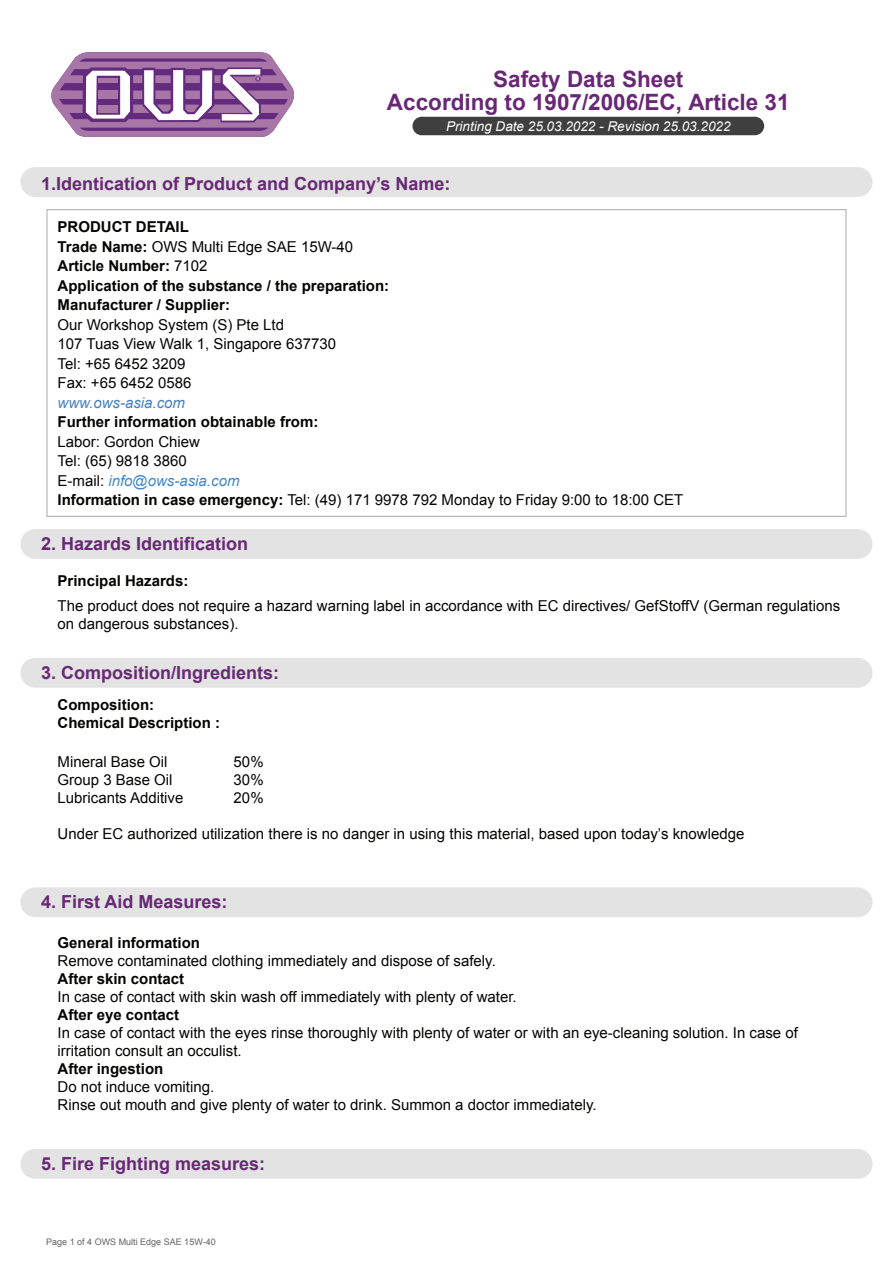
<style>
.page{position:relative;width:893px;height:1263px;background:#fff}
.page>*{position:absolute;margin:0;border:0;box-sizing:border-box;transform-origin:0 0}
.t1{font:700 22.5px/22.5px "Arial";color:#682875;text-align:center}
.t2{font:700 18px "Arial";color:#682875}
.t3{font:15px/18px "Arial";color:#040503}
.t4{font:700 15px/19.5px "Arial";color:#040503}
.t5{font:italic 15px "Arial";color:#4881c3}
.t6{font:italic 13.5px "Arial";color:#fff}
.t7{font:9px "Arial";color:#636263}
.s1{font-weight:400}
.s2{font-style:italic;color:#4389c8}
.s3{font-weight:700}
</style>
<div class="page">
<div style="left:20px;top:658px;width:852px;height:30px;background:#e2e3e2;border-radius:15px"></div>
<div style="left:20px;top:887px;width:852px;height:30px;background:#e2e3e2;border-radius:15px"></div>
<div style="left:20px;top:1149px;width:852px;height:30px;background:#e2e3e2;border-radius:15px"></div>
<div style="left:20px;top:529px;width:852px;height:30px;background:#e2e3e2;border-radius:15px"></div>
<div style="left:412px;top:117px;width:352px;height:18px;background:#3f3f3f;border-radius:9px"></div>
<svg style="left:51px;top:52px;width:243px;height:85px"></svg>
<div style="left:20px;top:167px;width:852px;height:30px;background:#e2e3e2;border-radius:15px"></div>
<h1 class="t1" style="left:387px;top:69px;width:404px">Safety Data Sheet<br>According to 1907/2006/EC, Article 31</h1>
<p class="t6" style="left:446px;top:117px;width:286px">Printing Date 25.03.2022 - Revision 25.03.2022</p>
<p class="t2" style="left:41px;top:172px;width:411px">1.Identication of Product and Company’s Name:</p>
<p class="t4" style="left:58px;top:218px;width:333px">PRODUCT DETAIL<br>Trade Name: <span class="s1">OWS Multi Edge SAE 15W-40<br></span>Article Number: <span class="s1">7102<br></span>Application of the substance / the preparation:<br>Manufacturer / Supplier:</p>
<p class="t3" style="left:58px;top:315px;width:280px;line-height:19.5px">Our Workshop System (S) Pte Ltd<br>107 Tuas View Walk 1, Singapore 637730<br>Tel: +65 6452 3209<br>Fax: +65 6452 0586</p>
<p class="t5" style="left:58px;top:393px;width:129px">www.ows-asia.com</p>
<p class="t4" style="left:58px;top:413px;width:262px">Further information obtainable from:</p>
<p class="t3" style="left:58px;top:432px;width:627px;line-height:19.5px">Labor: Gordon Chiew<br>Tel: (65) 9818 3860<br>E-mail: <span class="s2">info@ows-asia.com<br></span><span class="s3">Information in case emergency:</span> Tel: (49) 171 9978 792 Monday to Friday 9:00 to 18:00 CET</p>
<p class="t2" style="left:41px;top:532px;width:209px">2. Hazards Identification</p>
<p class="t4" style="left:58px;top:571px;width:132px">Principal Hazards:</p>
<p class="t3" style="left:58px;top:597px;width:784px">The product does not require a hazard warning label in accordance with EC directives/ GefStoffV (German regulations on dangerous substances).</p>
<p class="t2" style="left:41px;top:661px;width:240px">3. Composition/Ingredients:</p>
<p class="t4" style="left:58px;top:696px;width:164px;line-height:18px">Composition:<br>Chemical Description :</p>
<p class="t3" style="left:58px;top:753px;width:127px">Mineral Base Oil<br>Group 3 Base Oil<br>Lubricants Additive</p>
<p class="t3" style="left:58px;top:825px;width:688px">Under EC authorized utilization there is no danger in using this material, based upon today’s knowledge</p>
<p class="t3" style="left:234px;top:753px;width:32px;text-align:justify">50% 30% 20%</p>
<p class="t2" style="left:41px;top:890px;width:188px">4. First Aid Measures:</p>
<p class="t4" style="left:58px;top:933px;width:144px">General information</p>
<p class="t3" style="left:58px;top:951px;width:440px">Remove contaminated clothing immediately and dispose of safely.</p>
<p class="t4" style="left:58px;top:969px;width:128px">After skin contact</p>
<p class="t3" style="left:58px;top:987px;width:461px">In case of contact with skin wash off immediately with plenty of water.</p>
<p class="t4" style="left:58px;top:1005px;width:123px">After eye contact</p>
<p class="t3" style="left:58px;top:1023px;width:742px">In case of contact with the eyes rinse thoroughly with plenty of water or with an eye-cleaning solution. In case of irritation consult an occulist.</p>
<p class="t4" style="left:58px;top:1059px;width:107px">After ingestion</p>
<p class="t3" style="left:58px;top:1077px;width:541px">Do not induce vomiting.<br>Rinse out mouth and give plenty of water to drink. Summon a doctor immediately.</p>
<p class="t2" style="left:41px;top:1152px;width:226px">5. Fire Fighting measures:</p>
<p class="t7" style="left:46px;top:1236px;width:171px">Page 1 of 4 OWS Multi Edge SAE 15W-40</p>
</div>
